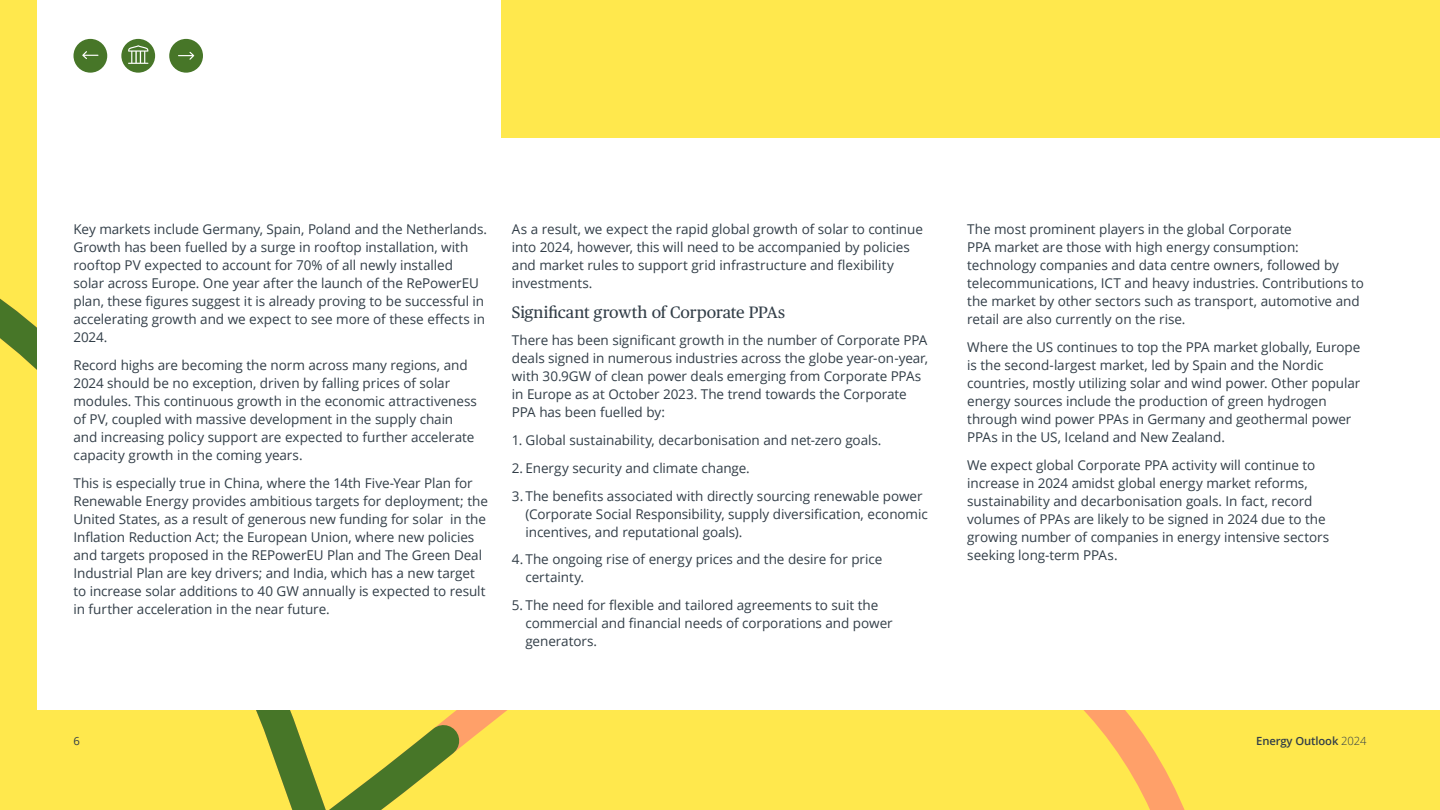
<style>
.page{position:relative;width:1440px;height:810px;background:#ffe84d}
.page>*{position:absolute;margin:0;border:0;box-sizing:border-box;transform-origin:0 0}
.t1{font:16.5px "Publico Text";letter-spacing:-.005em;color:#323e48}
.t2{font:13.5px/18px "Open Sans";letter-spacing:-.005em;color:#323e48}
.t3{font:600 11.25px "Open Sans";letter-spacing:-.01em;color:#323e48}
.t4{font:11.25px "Open Sans";color:#323e48}
.s1{font-weight:300}
</style>
<div class="page">
<svg style="left:488px;top:710px;width:697px;height:100px"></svg>
<svg style="left:0;top:183px;width:488px;height:627px"></svg>
<div style="left:38px;top:0;width:463px;height:694px;background:#fff"></div>
<div style="left:38px;top:139px;width:1402px;height:571px;background:#fff"></div>
<div style="left:121px;top:39px;width:34px;height:34px;background:#477628;border-radius:50%"></div>
<svg style="left:128px;top:45px;width:21px;height:19px"></svg>
<div style="left:74px;top:39px;width:33px;height:34px;background:#477628;border-radius:50%"></div>
<svg style="left:82px;top:51px;width:16px;height:8px"></svg>
<div style="left:169px;top:39px;width:34px;height:34px;background:#477628;border-radius:50%"></div>
<svg style="left:178px;top:52px;width:16px;height:8px"></svg>
<p class="t2" style="left:74px;top:220px;width:415px">Key markets include Germany, Spain, Poland and the Netherlands.<br>Growth has been fuelled by a surge in rooftop installation, with rooftop PV expected to account for 70% of all newly installed solar across Europe. One year after the launch of the RePowerEU plan, these figures suggest it is already proving to be successful in accelerating growth and we expect to see more of these effects in 2024.</p>
<p class="t2" style="left:74px;top:356px;width:405px">Record highs are becoming the norm across many regions, and 2024 should be no exception, driven by falling prices of solar modules. This continuous growth in the economic attractiveness of PV, coupled with massive development in the supply chain and increasing policy support are expected to further accelerate capacity growth in the coming years.</p>
<p class="t2" style="left:74px;top:473px;width:416px">This is especially true in China, where the 14th Five-Year Plan for Renewable Energy provides ambitious targets for deployment; the United States, as a result of generous new funding for solar in the Inflation Reduction Act; the European Union, where new policies and targets proposed in the REPowerEU Plan and The Green Deal Industrial Plan are key drivers; and India, which has a new target to increase solar additions to 40 GW annually is expected to result in further acceleration in the near future.</p>
<p class="t2" style="left:512px;top:220px;width:412px">As a result, we expect the rapid global growth of solar to continue into 2024, however, this will need to be accompanied by policies and market rules to support grid infrastructure and flexibility investments.</p>
<p class="t1" style="left:512px;top:299px;width:275px">Significant growth of Corporate PPAs</p>
<p class="t2" style="left:512px;top:331px;width:418px">There has been significant growth in the number of Corporate PPA deals signed in numerous industries across the globe year-on-year, with 30.9GW of clean power deals emerging from Corporate PPAs in Europe as at October 2023. The trend towards the Corporate PPA has been fuelled by:</p>
<p class="t2" style="left:512px;top:431px;width:371px">1. Global sustainability, decarbonisation and net-zero goals.</p>
<p class="t2" style="left:512px;top:459px;width:239px">2. Energy security and climate change.</p>
<p class="t2" style="left:525px;top:486px;width:404px;text-indent:-14px">3. The benefits associated with directly sourcing renewable power (Corporate Social Responsibility, supply diversification, economic incentives, and reputational goals).</p>
<p class="t2" style="left:525px;top:550px;width:358px;text-indent:-14px">4. The ongoing rise of energy prices and the desire for price certainty.</p>
<p class="t2" style="left:525px;top:596px;width:369px;text-indent:-14px">5. The need for flexible and tailored agreements to suit the commercial and financial needs of corporations and power generators.</p>
<p class="t2" style="left:967px;top:220px;width:398px">The most prominent players in the global Corporate<br>PPA market are those with high energy consumption: technology companies and data centre owners, followed by telecommunications, ICT and heavy industries. Contributions to the market by other sectors such as transport, automotive and retail are also currently on the rise.</p>
<p class="t2" style="left:967px;top:338px;width:395px">Where the US continues to top the PPA market globally, Europe is the second-largest market, led by Spain and the Nordic countries, mostly utilizing solar and wind power. Other popular energy sources include the production of green hydrogen through wind power PPAs in Germany and geothermal power PPAs in the US, Iceland and New Zealand.</p>
<p class="t2" style="left:967px;top:455px;width:364px">We expect global Corporate PPA activity will continue to increase in 2024 amidst global energy market reforms, sustainability and decarbonisation goals. In fact, record volumes of PPAs are likely to be signed in 2024 due to the growing number of companies in energy intensive sectors seeking long-term PPAs.</p>
<p class="t4" style="left:73px;top:733px;width:8px">6</p>
<p class="t3" style="left:1256px;top:733px;width:112px">Energy Outlook <span class="s1">2024</span></p>
</div>
